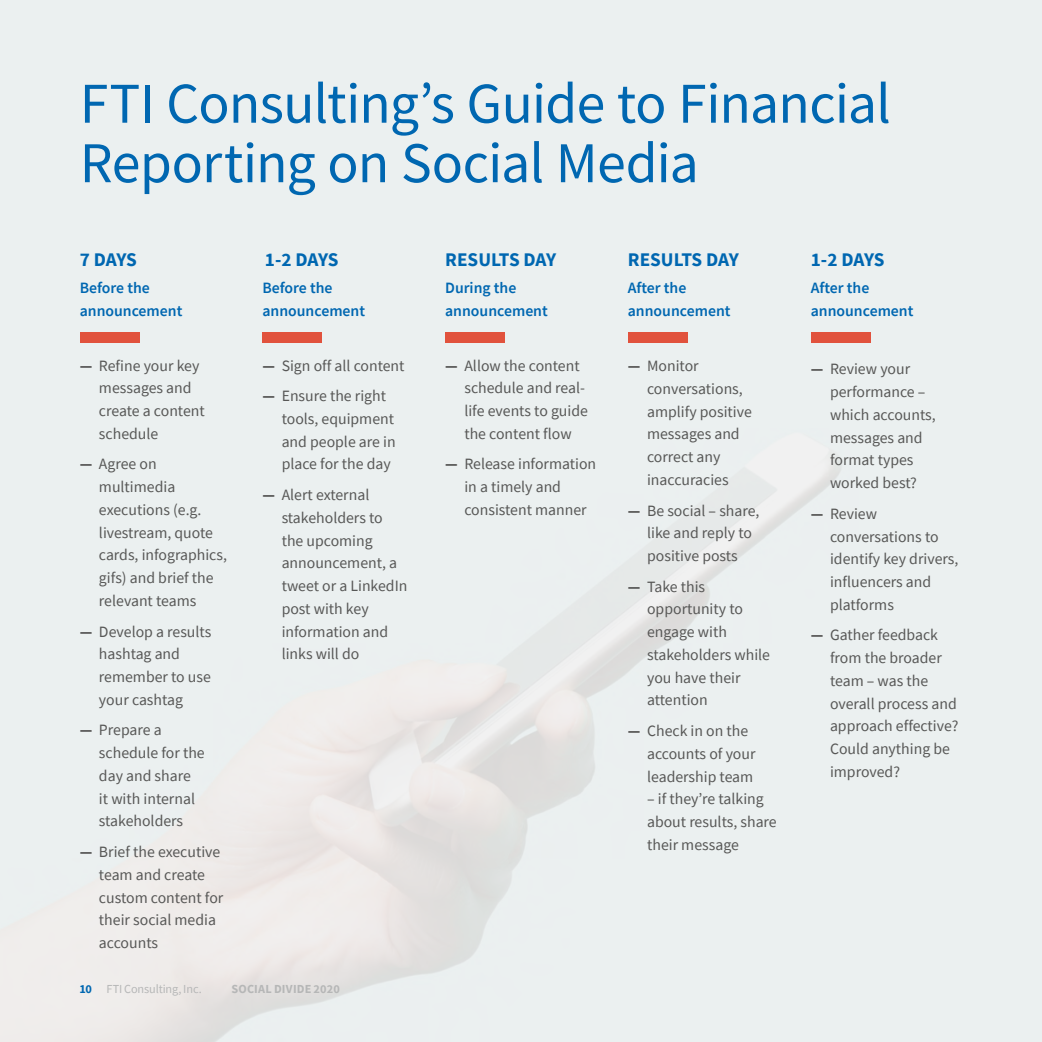
<style>
.page{position:relative;width:1042px;height:1042px;background:#ebf0f0}
.page>*{position:absolute;margin:0;border:0;box-sizing:border-box;transform-origin:0 0}
.t1{font:57.75px/59.5px "Source Sans Pro";letter-spacing:-.015em;color:#0067b1}
.t2{font:700 19.25px "Source Sans Pro";letter-spacing:-.01em;color:#0067b1}
.t3{font:15.75px/22.8px "Source Sans Pro";color:#575756}
.t4{font:600 15.75px/22.8px "Source Sans Pro";color:#0067b1}
.t5{font:12.25px "Source Sans Pro";letter-spacing:-.01em;color:#b6b7b7}
.t6{font:700 12.25px "Source Sans Pro";letter-spacing:.01em;color:#b6b7b7}
.s1{font-weight:700}
.s2{font-weight:700;color:#0067b1}
</style>
<div class="page">
<div style="left:80px;top:332px;width:59px;height:11px;background:#e1523d"></div>
<div style="left:262px;top:332px;width:60px;height:11px;background:#e1523d"></div>
<div style="left:445px;top:332px;width:60px;height:11px;background:#e1523d"></div>
<div style="left:628px;top:332px;width:59px;height:11px;background:#e1523d"></div>
<div style="left:811px;top:332px;width:59px;height:11px;background:#e1523d"></div>
<h1 class="t1" style="left:80px;top:73px;width:812px">FTI Consulting’s Guide to Financial<br>Reporting on Social Media</h1>
<p class="t2" style="left:80px;top:246px;width:59px">7 DAYS</p>
<p class="t2" style="left:265px;top:246px;width:75px">1-2 DAYS</p>
<p class="t2" style="left:445px;top:246px;width:113px">RESULTS DAY</p>
<p class="t2" style="left:628px;top:246px;width:113px">RESULTS DAY</p>
<p class="t2" style="left:811px;top:246px;width:75px">1-2 DAYS</p>
<p class="t4" style="left:80px;top:276px;width:104px">Before the announcement</p>
<p class="t4" style="left:262px;top:277px;width:104px">Before the announcement</p>
<p class="t3" style="left:99px;top:354px;width:107px;text-indent:-19px"><span class="s1">—</span> Refine your key messages and create a content schedule</p>
<p class="t3" style="left:99px;top:453px;width:129px;text-indent:-19px"><span class="s1">—</span> Agree on multimedia executions (e.g. livestream, quote cards, infographics, gifs) and brief the relevant teams</p>
<p class="t3" style="left:99px;top:620px;width:114px;text-indent:-19px"><span class="s1">—</span> Develop a results hashtag and remember to use your cashtag</p>
<p class="t3" style="left:99px;top:719px;width:107px;text-indent:-19px"><span class="s1">—</span> Prepare a schedule for the day and share<br>it with internal stakeholders</p>
<p class="t3" style="left:99px;top:840px;width:126px;text-indent:-19px"><span class="s1">—</span> Brief the executive team and create custom content for their social media accounts</p>
<p class="t3" style="left:262px;top:354px;width:144px"><span class="s1">—</span> Sign off all content</p>
<p class="t3" style="left:282px;top:384px;width:115px;text-indent:-19px"><span class="s1">—</span> Ensure the right tools, equipment and people are in place for the day</p>
<p class="t3" style="left:282px;top:483px;width:127px;text-indent:-19px"><span class="s1">—</span> Alert external stakeholders to the upcoming announcement, a tweet or a LinkedIn post with key information and links will do</p>
<p class="t5" style="left:79px;top:981px;width:124px"><span class="s2">10</span> FTI Consulting, Inc.</p>
<p class="t6" style="left:231px;top:981px;width:110px">SOCIAL DIVIDE 2020</p>
<p class="t4" style="left:445px;top:277px;width:104px">During the announcement</p>
<p class="t3" style="left:464px;top:354px;width:125px;text-indent:-19px"><span class="s1">—</span> Allow the content schedule and real&shy;life events to guide the content flow</p>
<p class="t3" style="left:464px;top:453px;width:133px;text-indent:-19px"><span class="s1">—</span> Release information in a timely and consistent manner</p>
<p class="t4" style="left:628px;top:277px;width:104px">After the announcement</p>
<p class="t3" style="left:647px;top:354px;width:106px;text-indent:-19px"><span class="s1">—</span> Monitor conversations, amplify positive messages and correct any inaccuracies</p>
<p class="t3" style="left:647px;top:499px;width:114px;text-indent:-19px"><span class="s1">—</span> Be social – share, like and reply to positive posts</p>
<p class="t3" style="left:647px;top:575px;width:124px;text-indent:-19px"><span class="s1">—</span> Take this opportunity to engage with stakeholders while you have their attention</p>
<p class="t3" style="left:647px;top:719px;width:110px;text-indent:-19px"><span class="s1">—</span> Check in on the accounts of your leadership team</p>
<p class="t3" style="left:647px;top:787px;width:131px">– if they’re talking about results, share their message</p>
<p class="t4" style="left:811px;top:277px;width:104px">After the announcement</p>
<p class="t3" style="left:830px;top:358px;width:107px;text-indent:-19px"><span class="s1">—</span> Review your performance – which accounts, messages and format types worked best?</p>
<p class="t3" style="left:830px;top:502px;width:130px;text-indent:-19px"><span class="s1">—</span> Review conversations to identify key drivers, influencers and platforms</p>
<p class="t3" style="left:830px;top:624px;width:130px;text-indent:-19px"><span class="s1">—</span> Gather feedback from the broader team – was the overall process and approach effective?<br>Could anything be improved?</p>
</div>
